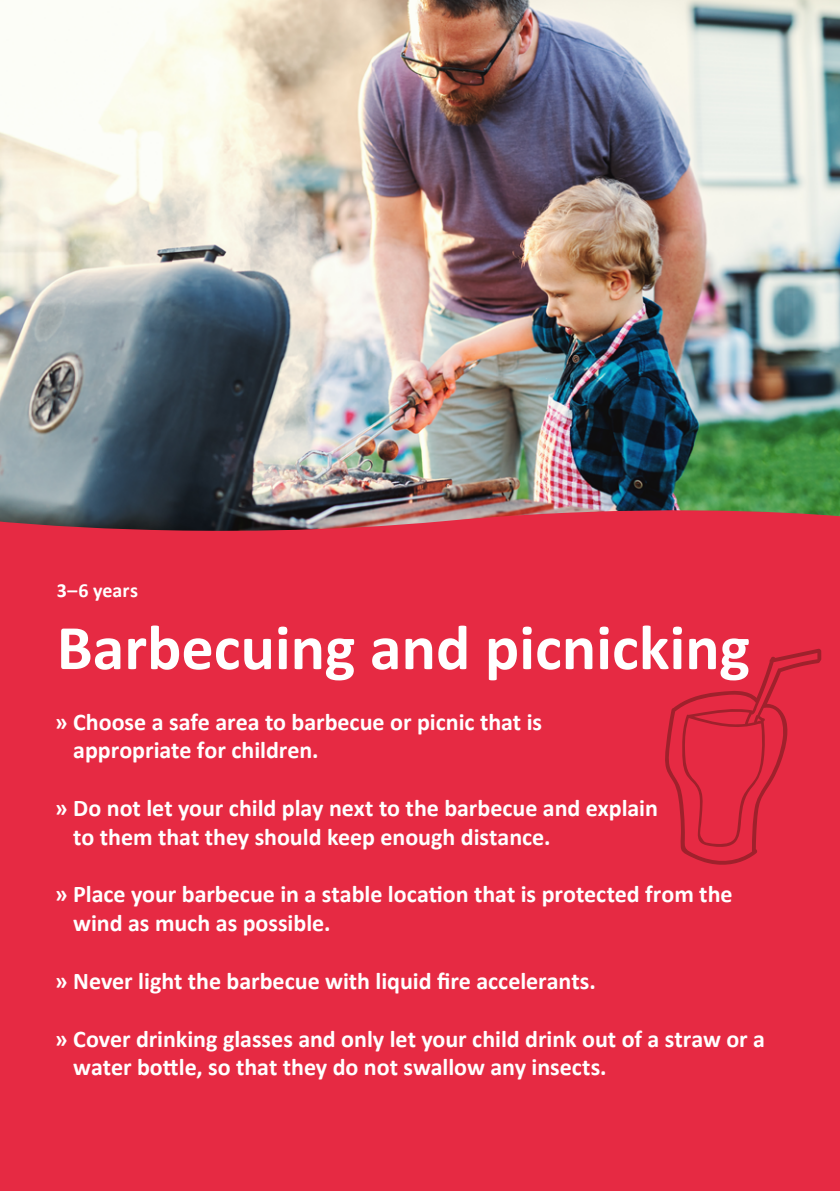
<style>
.page{position:relative;width:840px;height:1191px;background:#fff}
.page>*{position:absolute;margin:0;border:0;box-sizing:border-box;transform-origin:0 0}
.t1{font:700 64px "Calibri";color:#fff}
.t2{font:700 24px/28.8px "Calibri";color:#fff}
.t3{font:700 20px "Calibri";letter-spacing:.005em;color:#fff}
</style>
<div class="page">
<div style="left:0;top:411px;width:839px;height:780px;background:#e62a43"></div>
<img style="left:0;top:0;width:839px;height:531px">
<svg style="left:665px;top:649px;width:155px;height:216px"></svg>
<p class="t3" style="left:57px;top:576px;width:83px">3–6 years</p>
<h1 class="t1" style="left:57px;top:602px;width:694px">Barbecuing and picnicking</h1>
<p class="t2" style="left:73px;top:706px;width:470px;text-indent:-18px">» Choose a safe area to barbecue or picnic that is appropriate for children.</p>
<p class="t2" style="left:73px;top:793px;width:586px;text-indent:-18px">» Do not let your child play next to the barbecue and explain to them that they should keep enough distance.</p>
<p class="t2" style="left:73px;top:879px;width:660px;text-indent:-18px">» Place your barbecue in a stable location that is protected from the wind as much as possible.</p>
<p class="t2" style="left:55px;top:965px;width:542px">» Never light the barbecue with liquid fire accelerants.</p>
<p class="t2" style="left:73px;top:1023px;width:693px;text-indent:-18px">» Cover drinking glasses and only let your child drink out of a straw or a water bottle, so that they do not swallow any insects.</p>
</div>
